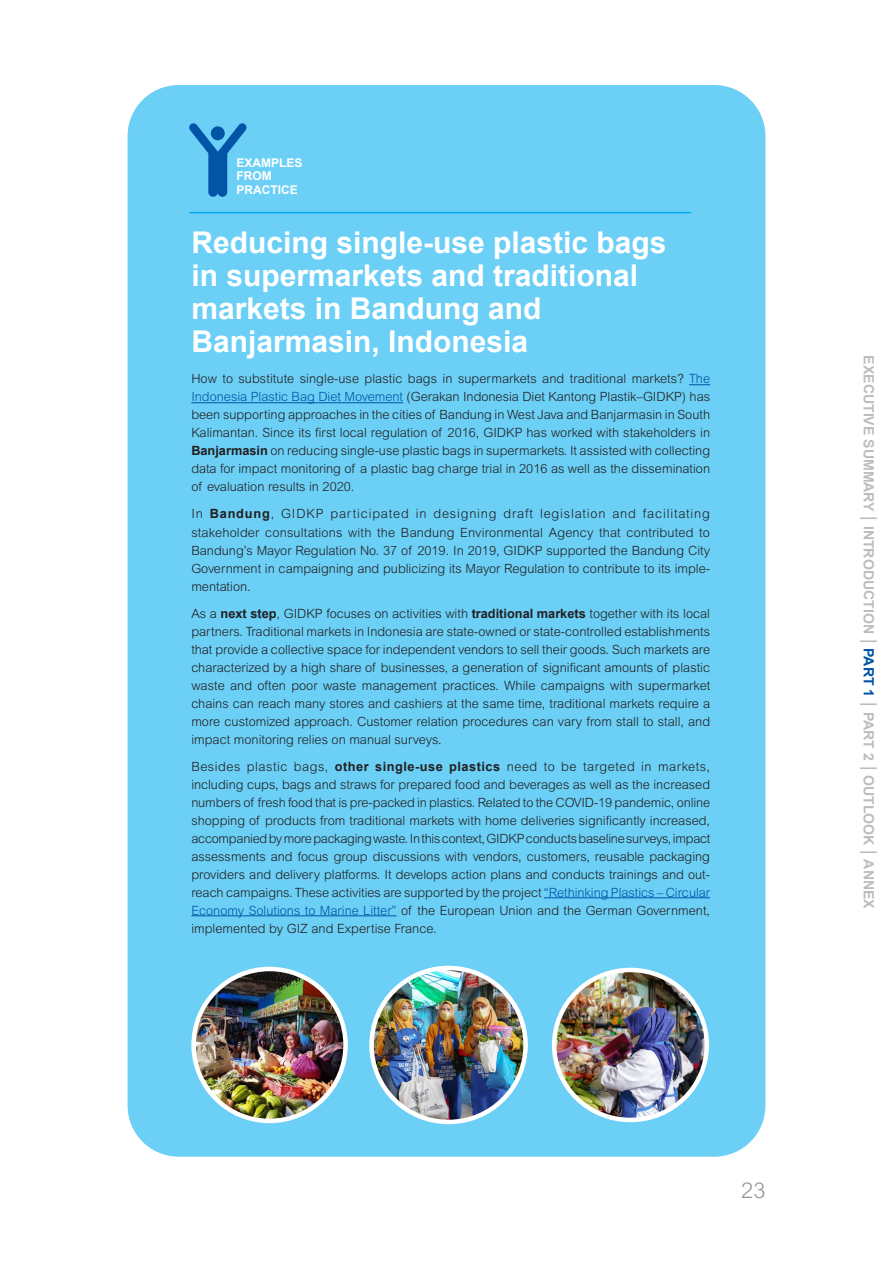
<style>
.page{position:relative;width:893px;height:1263px;background:#fff}
.page>*{position:absolute;margin:0;border:0;box-sizing:border-box;transform-origin:0 0}
.t1{font:700 30px "Arial";color:#fff}
.t2{font:300 21.75px "Arial MT Std";color:#939598}
.t3{font:700 14.1px "Arial";color:#bcbdc0}
.t4{font:300 12.75px/18px "Arial MT Std";color:#231f20;text-align:justify}
.t5{font:700 12px "Arial";color:#fff}
.s1{color:#0154a6}
.s2{font-family:"Arial";font-weight:700}
.s3{font-family:"Arial MT Std";font-weight:300;font-size:23.55px}
</style>
<div class="page">
<div style="left:128px;top:85px;width:637px;height:1072px;background:#6bcff6;border-radius:51px"></div>
<svg style="left:689px;top:384px;width:21px;height:1px"></svg>
<hr style="left:191px;top:402px;width:212px;height:1px;background:#0154a6">
<hr style="left:544px;top:897px;width:166px;height:1px;background:#0154a6">
<hr style="left:191px;top:915px;width:206px;height:1px;background:#0154a6">
<hr style="left:189px;top:212px;width:502px;height:1px;background:#00aeef">
<svg style="left:189px;top:123px;width:58px;height:74px"></svg>
<img style="left:194px;top:969px;width:152px;height:152px;border-radius:76px">
<div style="left:191px;top:967px;width:157px;height:156px;border:4px solid #fff;border-radius:50%"></div>
<img style="left:372px;top:968px;width:154px;height:154px;border-radius:77px">
<div style="left:369px;top:966px;width:159px;height:158px;border:4px solid #fff;border-radius:50%"></div>
<img style="left:554px;top:970px;width:153px;height:150px">
<div style="left:552px;top:968px;width:157px;height:154px;border:4px solid #fff;border-radius:50%"></div>
<p class="t5" style="left:236px;top:154px;width:68px">EXAMPLES</p>
<p class="t5" style="left:236px;top:168px;width:37px">FROM</p>
<p class="t5" style="left:236px;top:181px;width:63px">PRACTICE</p>
<p class="t1" style="left:191px;top:223px;width:477px">Reducing single-use plastic bags</p>
<p class="t1" style="left:191px;top:256px;width:448px">in supermarkets and traditional</p>
<p class="t1" style="left:191px;top:289px;width:352px">markets in Bandung and</p>
<p class="t1" style="left:191px;top:322px;width:338px">Banjarmasin, Indonesia</p>
<p class="t4" style="left:191px;top:370px;width:520px">How to substitute single-use plastic bags in supermarkets and traditional markets? <span class="s1">The Indonesia Plastic Bag Diet Movement</span> (Gerakan Indonesia Diet Kantong Plastik–GIDKP) has been supporting approaches in the cities of Bandung in West Java and Banjarmasin in South Kalimantan. Since its first local regulation of 2016, GIDKP has worked with stakeholders in <span class="s2">Banjarmasin</span> on reducing single-use plastic bags in supermarkets. It assisted with collecting data for impact monitoring of a plastic bag charge trial in 2016 as well as the dissemination of evaluation results in 2020.</p>
<p class="t4" style="left:191px;top:505px;width:520px">In <span class="s2">Bandung</span>, GIDKP participated in designing draft legislation and facilitating stakeholder consultations with the Bandung Environmental Agency that contributed to Bandung’s Mayor Regulation No. 37 of 2019. In 2019, GIDKP supported the Bandung City Government in campaigning and publicizing its Mayor Regulation to contribute to its imple&shy;mentation.</p>
<p class="t4" style="left:191px;top:604px;width:520px">As a <span class="s2">next step</span>, GIDKP focuses on activities with <span class="s2">traditional markets</span> together with its local partners. Traditional markets in Indonesia are state-owned or state-controlled establishments that provide a collective space for independent vendors to sell their goods. Such markets are characterized by a high share of businesses, a generation of significant amounts of plastic waste and often poor waste management practices. While campaigns with supermarket chains can reach many stores and cashiers at the same time, traditional markets require a more customized approach. Customer relation procedures can vary from stall to stall, and impact monitoring relies on manual surveys.</p>
<p class="t4" style="left:191px;top:757px;width:521px">Besides plastic bags, <span class="s2">other single-use plastics</span> need to be targeted in markets, including cups, bags and straws for prepared food and beverages as well as the increased numbers of fresh food that is pre-packed in plastics. Related to the COVID-19 pandemic, online shopping of products from traditional markets with home deliveries significantly increased, accompanied by more packaging waste. In this context, GIDKP conducts baseline surveys, impact assessments and focus group discussions with vendors, customers, reusable packaging providers and delivery platforms. It develops action plans and conducts trainings and out&shy;reach campaigns. These activities are supported by the project <span class="s1">“Rethinking Plastics – Circular Economy Solutions to Marine Litter”</span> of the European Union and the German Government, implemented by GIZ and Expertise France.</p>
<p class="t3" style="left:878px;top:355px;width:555px;rotate:90deg">EXECUTIVE SUMMARY <span class="s3">I</span> INTRODUCTION <span class="s3">I</span> <span class="s1">PART 1</span> <span class="s3">I</span> PART 2 <span class="s3">I</span> OUTLOOK <span class="s3">I</span> ANNEX</p>
<h2 class="t2" style="left:741px;top:1178px;width:26px">23</h2>
</div>
